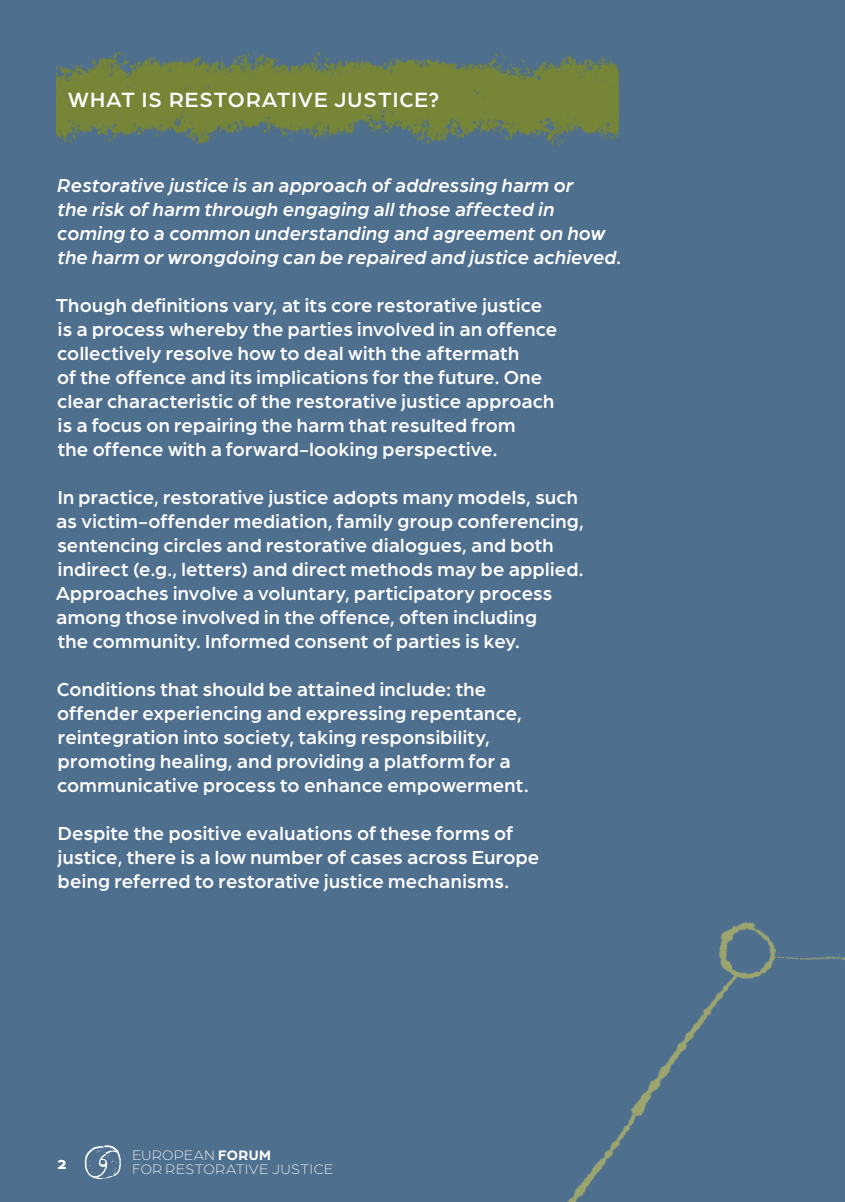
<style>
.page{position:relative;width:845px;height:1202px;background:#4f6f8f}
.page>*{position:absolute;margin:0;border:0;box-sizing:border-box;transform-origin:0 0}
.leading{font:500 22px "Arboria";letter-spacing:.05em;color:#fff}
.txt{font:500 20px/24px "Arboria";letter-spacing:.015em;color:#fff}
.txt-2{font:italic 500 20px/24px "Arboria";letter-spacing:.01em;color:#fff}
.intro_neg{font:700 18px "Arboria";color:#fff}
.t1{font:300 14.6px/13.8px "Arboria";letter-spacing:.04em;color:#fff}
.s1{font-weight:700}
</style>
<div class="page">
<img style="left:57px;top:51px;width:561px;height:97px">
<svg style="left:85px;top:1145px;width:36px;height:35px"></svg>
<img style="left:567px;top:922px;width:278px;height:280px">
<p class="leading" style="left:68px;top:85px;width:373px">WHAT IS RESTORATIVE JUSTICE?</p>
<p class="txt-2" style="left:57px;top:172px;width:566px">Restorative justice is an approach of addressing harm or<br>the risk of harm through engaging all those affected in coming to a common understanding and agreement on how the harm or wrongdoing can be repaired and justice achieved.</p>
<p class="txt" style="left:56px;top:292px;width:503px">Though definitions vary, at its core restorative justice is a process whereby the parties involved in an offence collectively resolve how to deal with the aftermath<br>of the offence and its implications for the future. One clear characteristic of the restorative justice approach is a focus on repairing the harm that resulted from<br>the offence with a forward-looking perspective.</p>
<p class="txt" style="left:56px;top:484px;width:529px">In practice, restorative justice adopts many models, such as victim-offender mediation, family group conferencing, sentencing circles and restorative dialogues, and both indirect (e.g., letters) and direct methods may be applied.<br>Approaches involve a voluntary, participatory process among those involved in the offence, often including<br>the community. Informed consent of parties is key.</p>
<p class="txt" style="left:57px;top:676px;width:473px">Conditions that should be attained include: the offender experiencing and expressing repentance, reintegration into society, taking responsibility, promoting healing, and providing a platform for a communicative process to enhance empowerment.</p>
<p class="txt" style="left:58px;top:820px;width:483px">Despite the positive evaluations of these forms of justice, there is a low number of cases across Europe being referred to restorative justice mechanisms.</p>
<p class="intro_neg" style="left:57px;top:1151px;width:12px">2</p>
<p class="t1" style="left:132px;top:1148px;width:202px">EUROPEAN <span class="s1">FORUM<br></span>FOR RESTORATIVE JUSTICE</p>
</div>
